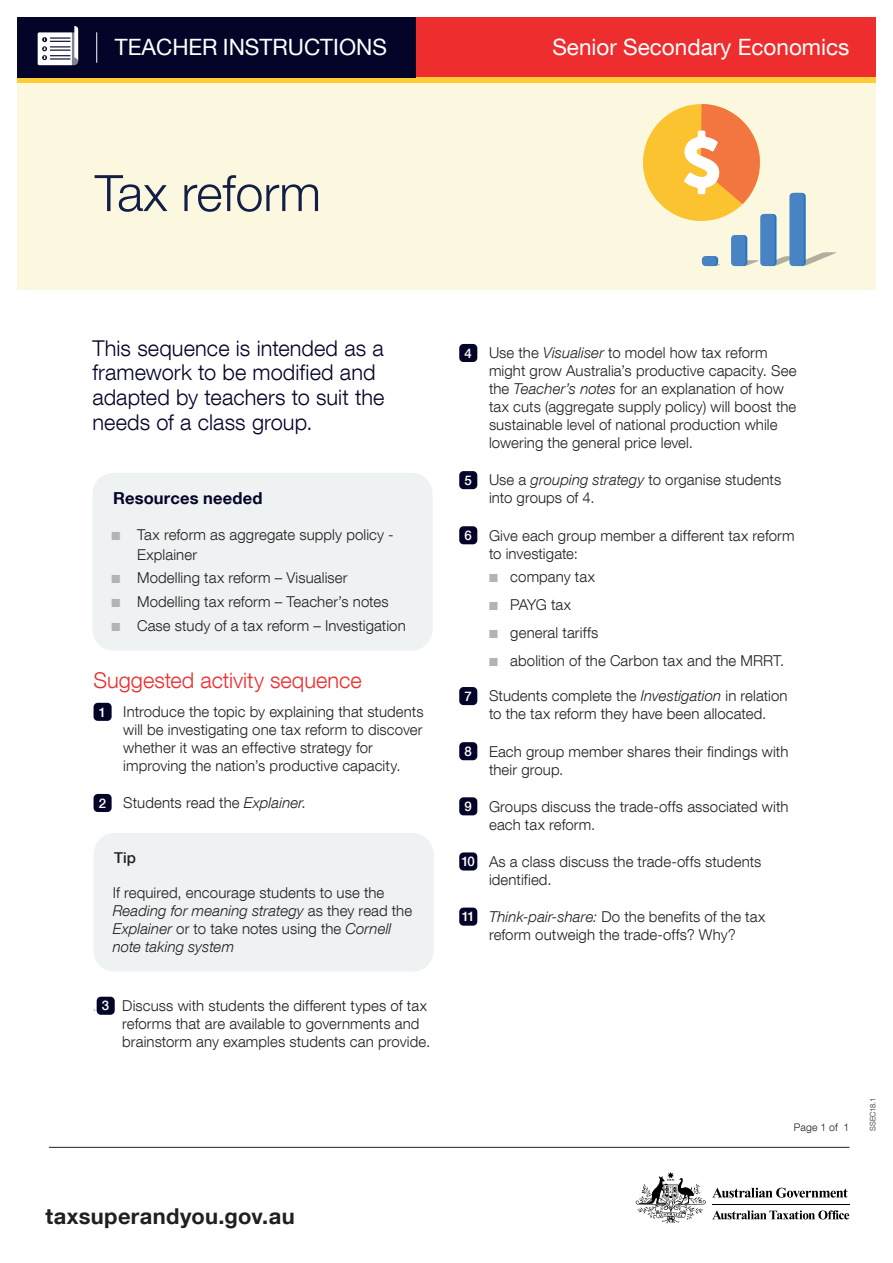
<style>
.page{position:relative;width:893px;height:1263px;background:#fff}
.page>*{position:absolute;margin:0;border:0;box-sizing:border-box;transform-origin:0 0}
.t1{font:300 50.25px "Helvetica Neue LT Com";color:#121e45}
.t2{font:22.5px "Helvetica Neue LT Com";color:#fff}
.t3{font:700 21.9px "Helvetica Neue LT Com";letter-spacing:.015em;color:#231f20}
.t4{font:300 21.75px/24.8px "Helvetica Neue LT Com";letter-spacing:.005em;color:#040429}
.t5{font:300 21.75px "Helvetica Neue LT Com";color:#ee2d2e}
.t6{font:700 16.5px "Helvetica Neue LT Com";letter-spacing:.01em;color:#040429}
.t7{font:300 15px/18px "Helvetica Neue LT Com";letter-spacing:.005em;color:#231f20}
.t8{font:500 15px "Helvetica Neue LT Com";color:#231f20}
.t9{font:300 10.5px "Helvetica Neue LT Com";letter-spacing:.01em;color:#231f20}
.t10{font:300 7.5px "Helvetica Neue LT Com";letter-spacing:.015em;color:#231f20}
.s1{color:#b2b3b7}
.s2{font-weight:500;font-size:13.2px;color:#fff}
.s3{font-style:italic}
.s4{color:#a8a9ad}
</style>
<div class="page">
<hr style="left:712px;top:1204px;width:137px;height:1px;background:#000001">
<svg style="left:712px;top:1210px;width:137px;height:9px"></svg>
<svg style="left:712px;top:1188px;width:136px;height:10px"></svg>
<svg style="left:636px;top:1172px;width:70px;height:51px"></svg>
<hr style="left:49px;top:1147px;width:800px;height:1px;background:#231f20">
<div style="left:459px;top:344px;width:18px;height:18px;background:#040429;border-radius:4px"></div>
<div style="left:459px;top:471px;width:18px;height:18px;background:#040429;border-radius:4px"></div>
<div style="left:459px;top:526px;width:18px;height:18px;background:#040429;border-radius:4px"></div>
<div style="left:459px;top:687px;width:18px;height:18px;background:#040429;border-radius:4px"></div>
<div style="left:459px;top:742px;width:18px;height:18px;background:#040429;border-radius:4px"></div>
<div style="left:459px;top:797px;width:18px;height:18px;background:#040429;border-radius:4px"></div>
<div style="left:459px;top:852px;width:18px;height:18px;background:#040429;border-radius:4px"></div>
<div style="left:459px;top:907px;width:18px;height:19px;background:#040429;border-radius:4px"></div>
<div style="left:92px;top:473px;width:341px;height:178px;background:#eef2f3;border-radius:21px"></div>
<div style="left:94px;top:833px;width:340px;height:139px;background:#eef2f3;border-radius:21px"></div>
<div style="left:94px;top:703px;width:18px;height:18px;background:#040429;border-radius:4px"></div>
<div style="left:94px;top:794px;width:18px;height:18px;background:#040429;border-radius:4px"></div>
<div style="left:97px;top:997px;width:18px;height:18px;background:#040429;border-radius:4px"></div>
<div style="left:17px;top:17px;width:859px;height:272px;background:#fcf8e0"></div>
<div style="left:17px;top:17px;width:859px;height:61px;background:#ee2d2e"></div>
<svg style="left:732px;top:252px;width:104px;height:14px"></svg>
<div style="left:791px;top:193px;width:15px;height:73px;background:#2776bc;border-radius:4px"></div>
<div style="left:762px;top:214px;width:14px;height:52px;background:#377cc0;border-radius:4px"></div>
<div style="left:733px;top:235px;width:14px;height:31px;background:#317abe;border-radius:4px"></div>
<div style="left:704px;top:256px;width:14px;height:10px;background:#2776bc;border-radius:4px"></div>
<div style="left:789px;top:193px;width:15px;height:73px;background:#4883c4;border-radius:4px"></div>
<div style="left:760px;top:214px;width:14px;height:52px;background:#4883c4;border-radius:4px"></div>
<div style="left:731px;top:235px;width:14px;height:31px;background:#4883c4;border-radius:4px"></div>
<div style="left:702px;top:256px;width:14px;height:10px;background:#4883c4;border-radius:4px"></div>
<svg style="left:643px;top:104px;width:120px;height:121px"></svg>
<div style="left:17px;top:78px;width:859px;height:5px;background:#ffcb37"></div>
<div style="left:17px;top:17px;width:399px;height:61px;background:#040429"></div>
<hr style="left:96px;top:32px;width:1px;height:31px;background:#fff">
<svg style="left:38px;top:26px;width:40px;height:39px"></svg>
<h2 class="t2" style="left:115px;top:34px;width:274px">TEACHER INSTRUCTIONS</h2>
<h2 class="t2" style="left:552px;top:34px;width:299px">Senior Secondary Economics</h2>
<h1 class="t1" style="left:95px;top:162px;width:228px">Tax reform</h1>
<h3 class="t4" style="left:92px;top:335px;width:293px">This sequence is intended as a framework to be modified and adapted by teachers to suit the needs of a class group.</h3>
<p class="t6" style="left:113px;top:487px;width:151px">Resources needed</p>
<p class="t7" style="left:137px;top:525px;width:258px;line-height:19.5px;text-indent:-26px"><span class="s1">■</span> Tax reform as aggregate supply policy -<br>Explainer</p>
<p class="t7" style="left:112px;top:569px;width:237px"><span class="s1">■</span> Modelling tax reform – Visualiser</p>
<p class="t7" style="left:112px;top:592px;width:278px"><span class="s1">■</span> Modelling tax reform – Teacher’s notes</p>
<p class="t7" style="left:112px;top:616px;width:296px"><span class="s1">■</span> Case study of a tax reform – Investigation</p>
<h3 class="t5" style="left:94px;top:667px;width:270px">Suggested activity sequence</h3>
<p class="t7" style="left:123px;top:702px;width:302px;text-indent:-24px"><span class="s2">1</span> Introduce the topic by explaining that students will be investigating one tax reform to discover whether it was an effective strategy for improving the nation’s productive capacity.</p>
<p class="t7" style="left:99px;top:794px;width:208px"><span class="s2">2</span> Students read the <span class="s3">Explainer</span>.</p>
<p class="t8" style="left:114px;top:848px;width:23px">Tip</p>
<p class="t7" style="left:113px;top:883px;width:301px">If required, encourage students to use the <span class="s3">Reading for meaning strategy</span> as they read the <span class="s3">Explainer</span> or to take notes using the <span class="s3">Cornell note taking system</span></p>
<p class="t7" style="left:122px;top:996px;width:309px;text-indent:-30px"><span class="s4">.</span> <span class="s2">3</span> Discuss with students the different types of tax reforms that are available to governments and brainstorm any examples students can provide.</p>
<h3 class="t3" style="left:46px;top:1202px;width:251px">taxsuperandyou.gov.au</h3>
<p class="t7" style="left:489px;top:344px;width:309px;text-indent:-24px"><span class="s2">4</span> Use the <span class="s3">Visualiser</span> to model how tax reform might grow Australia’s productive capacity. See the <span class="s3">Teacher’s notes</span> for an explanation of how tax cuts (aggregate supply policy) will boost the sustainable level of national production while lowering the general price level.</p>
<p class="t7" style="left:489px;top:471px;width:294px;text-indent:-24px"><span class="s2">5</span> Use a <span class="s3">grouping strategy</span> to organise students into groups of 4.</p>
<p class="t7" style="left:489px;top:526px;width:307px;text-indent:-24px"><span class="s2">6</span> Give each group member a different tax reform to investigate:</p>
<p class="t7" style="left:489px;top:568px;width:107px"><span class="s1">■</span> company tax</p>
<p class="t7" style="left:489px;top:596px;width:84px"><span class="s1">■</span> PAYG tax</p>
<p class="t7" style="left:489px;top:624px;width:111px"><span class="s1">■</span> general tariffs</p>
<p class="t7" style="left:489px;top:652px;width:297px"><span class="s1">■</span> abolition of the Carbon tax and the MRRT.</p>
<p class="t7" style="left:465px;top:687px;width:325px;text-align:center"><span class="s2">7</span> Students complete the <span class="s3">Investigation</span> in relation to the tax reform they have been allocated.</p>
<p class="t7" style="left:489px;top:742px;width:301px;text-indent:-24px"><span class="s2">8</span> Each group member shares their findings with their group.</p>
<p class="t7" style="left:489px;top:797px;width:301px;text-indent:-24px"><span class="s2">9</span> Groups discuss the trade-offs associated with each tax reform.</p>
<p class="t7" style="left:489px;top:852px;width:274px;text-indent:-28px"><span class="s2">10</span> As a class discuss the trade-offs students identified.</p>
<p class="t7" style="left:462px;top:907px;width:305px;text-align:center"><span class="s2">11</span> <span class="s3">Think-pair-share:</span> Do the benefits of the tax reform outweigh the trade-offs? Why?</p>
<p class="t9" style="left:794px;top:1121px;width:57px">Page 1 of 1</p>
<p class="t10" style="left:868px;top:1131px;width:35px;rotate:-90deg">SSEC18.1</p>
</div>
